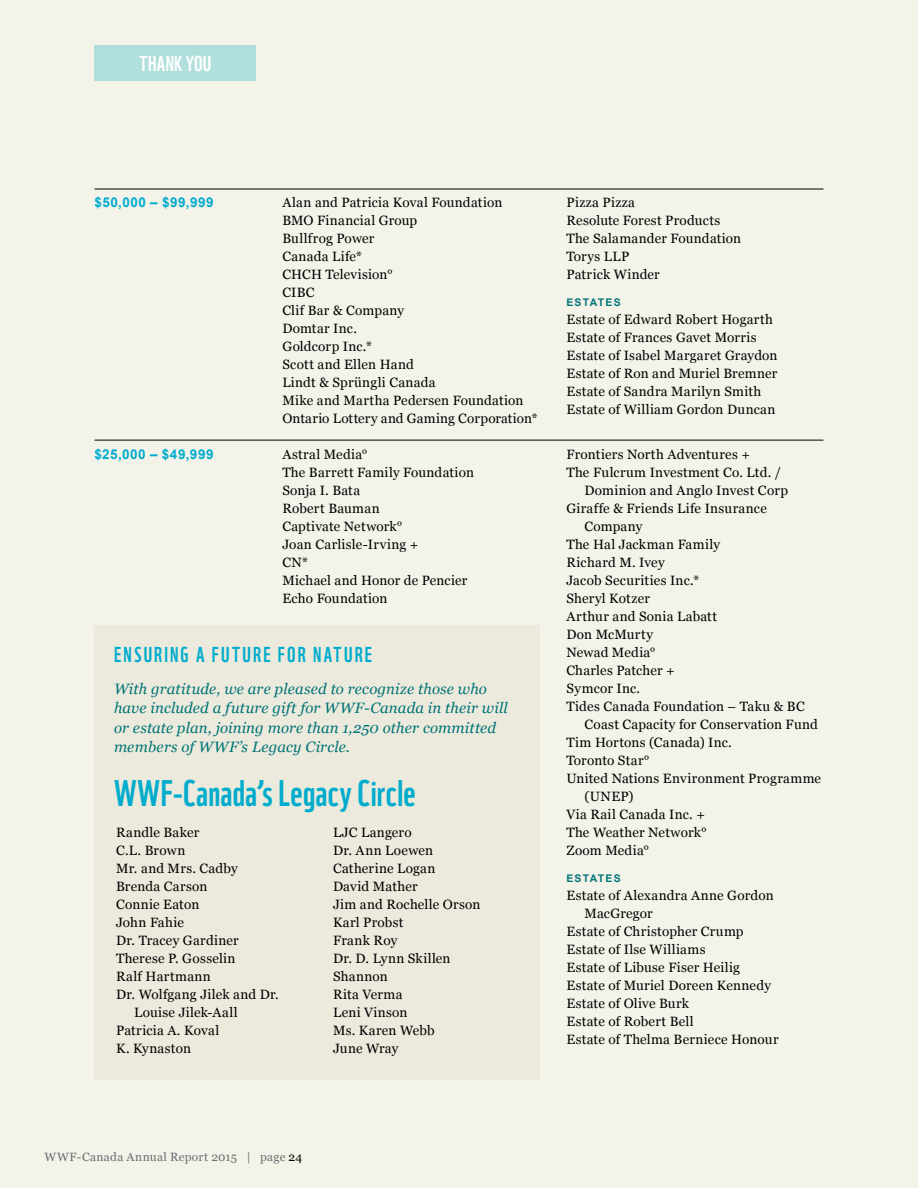
<style>
.page{position:relative;width:918px;height:1188px;background:#f4f3ea}
.page>*{position:absolute;margin:0;border:0;box-sizing:border-box;transform-origin:0 0}
.t1{font:36px "WWF";letter-spacing:.005em;color:#00accd}
.t2{font:21px "WWF";letter-spacing:.105em;color:#00accd}
.t3{font:21px "WWF";letter-spacing:.015em;color:#fff}
.t4{font:italic 15px/19.5px "Georgia";letter-spacing:.01em;color:#007476}
.t5{font:13.5px/18px "Georgia";letter-spacing:.02em;color:#000}
.t6{font:700 13.5px "Arial";letter-spacing:.04em;color:#00accd}
.t7{font:12px "Georgia";letter-spacing:.025em;color:#6d6e71}
.t8{font:700 10.5px "Arial";letter-spacing:.11em;color:#007476}
.s1{color:#000}
</style>
<div class="page">
<div style="left:94px;top:626px;width:446px;height:454px;background:#eceadc"></div>
<hr style="left:94px;top:189px;width:730px;height:1px;background:#000">
<hr style="left:94px;top:440px;width:730px;height:1px;background:#000">
<div style="left:94px;top:45px;width:162px;height:36px;background:#b0dfdc"></div>
<h2 class="t3" style="left:140px;top:47px;width:73px">THANK YOU</h2>
<p class="t6" style="left:94px;top:193px;width:121px">$50,000 – $99,999</p>
<p class="t5" style="left:282px;top:193px;width:257px">Alan and Patricia Koval Foundation<br>BMO Financial Group<br>Bullfrog Power<br>Canada Life*<br>CHCH Television°<br>CIBC<br>Clif Bar &amp; Company<br>Domtar Inc.<br>Goldcorp Inc.*<br>Scott and Ellen Hand<br>Lindt &amp; Sprüngli Canada<br>Mike and Martha Pedersen Foundation<br>Ontario Lottery and Gaming Corporation*</p>
<p class="t5" style="left:566px;top:193px;width:176px">Pizza Pizza<br>Resolute Forest Products<br>The Salamander Foundation<br>Torys LLP<br>Patrick Winder</p>
<p class="t8" style="left:566px;top:295px;width:56px">ESTATES</p>
<p class="t5" style="left:566px;top:310px;width:213px">Estate of Edward Robert Hogarth<br>Estate of Frances Gavet Morris<br>Estate of Isabel Margaret Graydon<br>Estate of Ron and Muriel Bremner<br>Estate of Sandra Marilyn Smith<br>Estate of William Gordon Duncan</p>
<p class="t6" style="left:94px;top:445px;width:121px">$25,000 – $49,999</p>
<p class="t5" style="left:282px;top:445px;width:193px">Astral Media°<br>The Barrett Family Foundation<br>Sonja I. Bata<br>Robert Bauman<br>Captivate Network°<br>Joan Carlisle-Irving +<br>CN*<br>Michael and Honor de Pencier<br>Echo Foundation</p>
<p class="t5" style="left:566px;top:445px;width:185px">Frontiers North Adventures +</p>
<p class="t5" style="left:566px;top:463px;width:216px">The Fulcrum Investment Co. Ltd. /</p>
<p class="t5" style="left:584px;top:481px;width:205px">Dominion and Anglo Invest Corp</p>
<p class="t5" style="left:566px;top:499px;width:202px">Giraffe &amp; Friends Life Insurance</p>
<p class="t5" style="left:584px;top:517px;width:60px">Company</p>
<p class="t5" style="left:566px;top:535px;width:155px">The Hal Jackman Family</p>
<p class="t5" style="left:566px;top:553px;width:100px">Richard M. Ivey</p>
<p class="t5" style="left:566px;top:571px;width:134px">Jacob Securities Inc.*</p>
<p class="t5" style="left:566px;top:589px;width:85px">Sheryl Kotzer</p>
<p class="t5" style="left:566px;top:607px;width:152px">Arthur and Sonia Labatt</p>
<p class="t5" style="left:566px;top:625px;width:88px">Don McMurty</p>
<p class="t5" style="left:566px;top:643px;width:91px">Newad Media°</p>
<p class="t5" style="left:566px;top:661px;width:110px">Charles Patcher +</p>
<p class="t5" style="left:566px;top:679px;width:75px">Symcor Inc.</p>
<p class="t5" style="left:566px;top:697px;width:240px">Tides Canada Foundation – Taku &amp; BC</p>
<p class="t5" style="left:584px;top:715px;width:235px">Coast Capacity for Conservation Fund</p>
<p class="t5" style="left:566px;top:733px;width:167px">Tim Hortons (Canada) Inc.</p>
<p class="t5" style="left:566px;top:751px;width:85px">Toronto Star°</p>
<p class="t5" style="left:566px;top:769px;width:256px">United Nations Environment Programme</p>
<p class="t5" style="left:584px;top:787px;width:50px">(UNEP)</p>
<p class="t5" style="left:566px;top:805px;width:140px">Via Rail Canada Inc. +</p>
<p class="t5" style="left:566px;top:823px;width:142px">The Weather Network°</p>
<p class="t5" style="left:566px;top:841px;width:84px">Zoom Media°</p>
<p class="t8" style="left:566px;top:871px;width:56px">ESTATES</p>
<p class="t5" style="left:566px;top:886px;width:209px">Estate of Alexandra Anne Gordon</p>
<p class="t5" style="left:584px;top:904px;width:70px">MacGregor</p>
<p class="t5" style="left:566px;top:922px;width:179px">Estate of Christopher Crump</p>
<p class="t5" style="left:566px;top:940px;width:141px">Estate of Ilse Williams</p>
<p class="t5" style="left:566px;top:958px;width:175px">Estate of Libuse Fiser Heilig</p>
<p class="t5" style="left:566px;top:976px;width:206px">Estate of Muriel Doreen Kennedy</p>
<p class="t5" style="left:566px;top:994px;width:124px">Estate of Olive Burk</p>
<p class="t5" style="left:566px;top:1012px;width:129px">Estate of Robert Bell</p>
<p class="t5" style="left:566px;top:1030px;width:214px">Estate of Thelma Berniece Honour</p>
<h2 class="t2" style="left:114px;top:638px;width:260px">ENSURING A FUTURE FOR NATURE</h2>
<p class="t4" style="left:114px;top:679px;width:395px">With gratitude, we are pleased to recognize those who have included a future gift for WWF-Canada in their will or estate plan, joining more than 1,250 other committed members of WWF’s Legacy Circle.</p>
<h1 class="t1" style="left:114px;top:765px;width:303px">WWF-Canada’s Legacy Circle</h1>
<p class="t5" style="left:116px;top:823px;width:85px">Randle Baker</p>
<p class="t5" style="left:116px;top:841px;width:71px">C.L. Brown</p>
<p class="t5" style="left:116px;top:859px;width:123px">Mr. and Mrs. Cadby</p>
<p class="t5" style="left:116px;top:877px;width:93px">Brenda Carson</p>
<p class="t5" style="left:116px;top:895px;width:85px">Connie Eaton</p>
<p class="t5" style="left:116px;top:913px;width:69px">John Fahie</p>
<p class="t5" style="left:116px;top:931px;width:124px">Dr. Tracey Gardiner</p>
<p class="t5" style="left:116px;top:949px;width:121px">Therese P. Gosselin</p>
<p class="t5" style="left:116px;top:967px;width:96px">Ralf Hartmann</p>
<p class="t5" style="left:116px;top:985px;width:164px">Dr. Wolfgang Jilek and Dr.</p>
<p class="t5" style="left:134px;top:1003px;width:105px">Louise Jilek-Aall</p>
<p class="t5" style="left:116px;top:1021px;width:105px">Patricia A. Koval</p>
<p class="t5" style="left:116px;top:1039px;width:76px">K. Kynaston</p>
<p class="t5" style="left:333px;top:823px;width:149px">LJC Langero<br>Dr. Ann Loewen<br>Catherine Logan<br>David Mather<br>Jim and Rochelle Orson<br>Karl Probst<br>Frank Roy<br>Dr. D. Lynn Skillen<br>Shannon<br>Rita Verma<br>Leni Vinson<br>Ms. Karen Webb<br>June Wray</p>
<p class="t7" style="left:45px;top:1150px;width:259px">WWF-Canada Annual Report 2015 | page <span class="s1">24</span></p>
</div>
